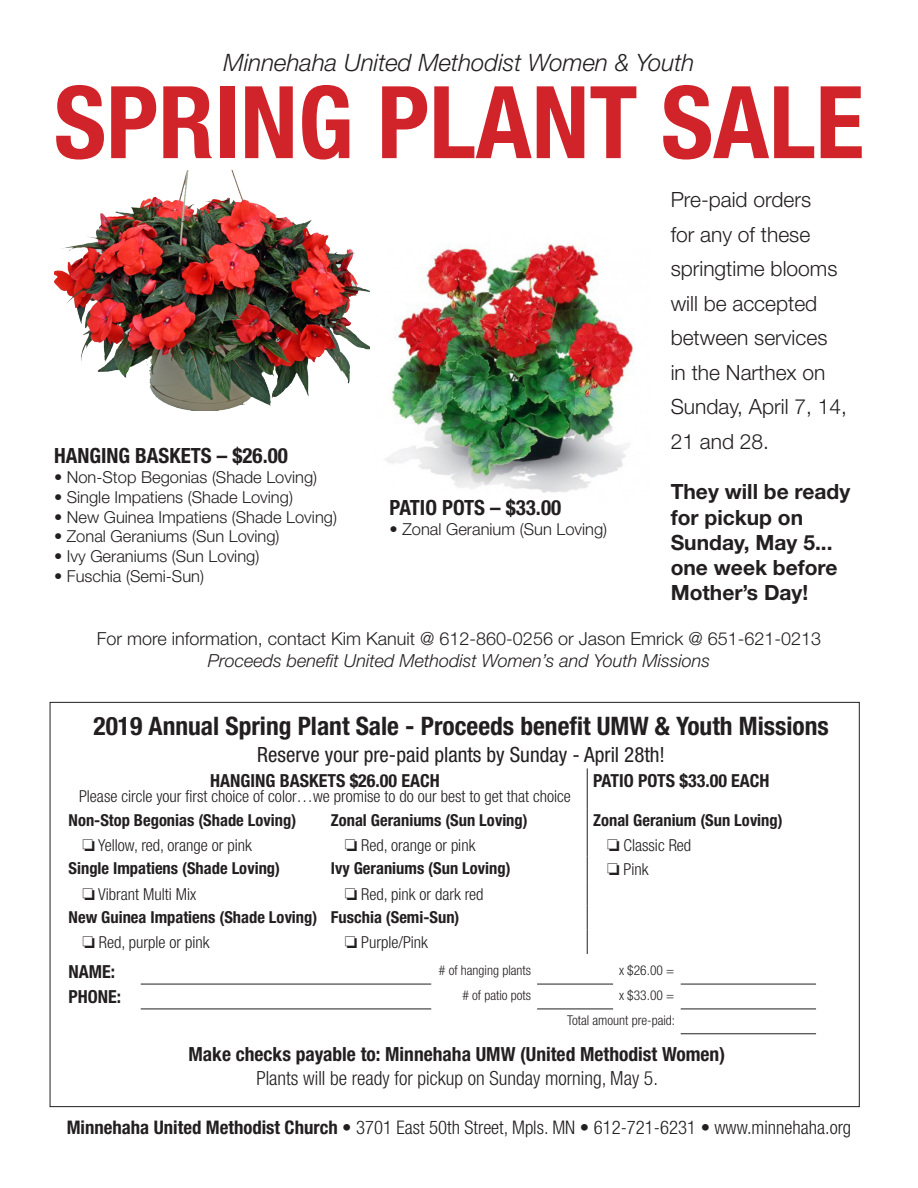
<style>
.page{position:relative;width:918px;height:1188px;background:#fff}
.page>*{position:absolute;margin:0;border:0;box-sizing:border-box;transform-origin:0 0}
.t1{font:700 condensed 100.5px "Helvetica Neue";color:#d1232a}
.t2{font:700 condensed 25.5px "Helvetica Neue LT Std";color:#231f20}
.t3{font:italic 300 24px "Helvetica Neue LT Std";color:#231f20}
.t4{font:300 21px/34.5px "Helvetica Neue LT Std";color:#231f20}
.t5{font:700 21px/25.2px "Helvetica Neue LT Std";color:#231f20}
.t6{font:condensed 21px "Helvetica Neue LT Std";color:#231f20}
.t7{font:700 condensed 21px "Helvetica Neue LT Std";color:#231f20}
.t8{font:700 condensed 19.5px/23.4px "Helvetica Neue";color:#231f20;text-align:center}
.t9{font:300 condensed 18.75px "Helvetica Neue";color:#231f20}
.t10{font:300 18px/21.6px "Helvetica Neue LT Std";color:#231f20;text-align:center}
.t11{font:700 condensed 18px "Helvetica Neue LT Std";color:#231f20}
.t12{font:300 condensed 16.5px "Helvetica Neue LT Std";color:#231f20}
.t13{font:300 16.5px "Helvetica Neue LT Std";color:#231f20}
.t14{font:700 condensed 16.5px "Helvetica Neue LT Std";color:#231f20}
.t15{font:300 condensed 13.5px "Helvetica Neue LT Std";color:#231f20}
.s1{font-style:italic}
.s2{font-weight:300}
.s3{font-weight:700}
</style>
<div class="page">
<hr style="left:587px;top:768px;width:1px;height:40px;background:#231f20">
<svg style="left:587px;top:808px;width:1px;height:146px"></svg>
<hr style="left:141px;top:984px;width:290px;height:1px;background:#231f20">
<hr style="left:141px;top:1009px;width:290px;height:1px;background:#231f20">
<hr style="left:537px;top:984px;width:76px;height:1px;background:#231f20">
<hr style="left:537px;top:1009px;width:76px;height:1px;background:#231f20">
<hr style="left:681px;top:984px;width:135px;height:1px;background:#231f20">
<hr style="left:681px;top:1009px;width:135px;height:1px;background:#231f20">
<hr style="left:681px;top:1033px;width:135px;height:1px;background:#231f20">
<img style="left:54px;top:171px;width:316px;height:240px">
<img style="left:385px;top:243px;width:250px;height:250px">
<p class="t3" style="left:224px;top:48px;width:472px">Minnehaha United Methodist Women &amp; Youth</p>
<p class="t1" style="left:54px;top:62px;width:811px">SPRING PLANT SALE</p>
<p class="t7" style="left:54px;top:443px;width:235px">HANGING BASKETS – $26.00</p>
<p class="t13" style="left:54px;top:467px;width:265px">• Non-Stop Begonias (Shade Loving)</p>
<p class="t13" style="left:54px;top:487px;width:241px">• Single Impatiens (Shade Loving)</p>
<p class="t13" style="left:54px;top:507px;width:285px">• New Guinea Impatiens (Shade Loving)</p>
<p class="t13" style="left:54px;top:526px;width:227px">• Zonal Geraniums (Sun Loving)</p>
<p class="t13" style="left:54px;top:546px;width:207px">• Ivy Geraniums (Sun Loving)</p>
<p class="t13" style="left:54px;top:566px;width:152px">• Fuschia (Semi-Sun)</p>
<p class="t7" style="left:390px;top:495px;width:173px">PATIO POTS – $33.00</p>
<p class="t13" style="left:390px;top:519px;width:219px">• Zonal Geranium (Sun Loving)</p>
<p class="t4" style="left:671px;top:182px;width:178px">Pre-paid orders<br>for any of these springtime blooms will be accepted between services in the Narthex on<br>Sunday, April 7, 14,<br>21 and 28.</p>
<p class="t5" style="left:671px;top:479px;width:181px">They will be ready for pickup on<br>Sunday, May 5... one week before<br>Mother’s Day!</p>
<p class="t10" style="left:97px;top:627px;width:726px">For more information, contact Kim Kanuit @ 612-860-0256 or Jason Emrick @ 651-621-0213<br><span class="s1">Proceeds benefit United Methodist Women’s and Youth Missions</span></p>
<p class="t2" style="left:93px;top:711px;width:737px">2019 Annual Spring Plant Sale - Proceeds benefit UMW &amp; Youth Missions</p>
<p class="t6" style="left:257px;top:743px;width:409px">Reserve your pre-paid plants by Sunday - April 28th!</p>
<p class="t11" style="left:210px;top:770px;width:231px">HANGING BASKETS $26.00 EACH</p>
<p class="t12" style="left:79px;top:787px;width:493px">Please circle your first choice of color…we promise to do our best to get that choice</p>
<p class="t11" style="left:593px;top:770px;width:178px">PATIO POTS $33.00 EACH</p>
<p class="t14" style="left:69px;top:810px;width:229px">Non-Stop Begonias (Shade Loving)</p>
<p class="t14" style="left:331px;top:810px;width:198px">Zonal Geraniums (Sun Loving)</p>
<p class="t14" style="left:593px;top:810px;width:191px">Zonal Geranium (Sun Loving)</p>
<p class="t12" style="left:82px;top:835px;width:171px">□ Yellow, red, orange or pink</p>
<p class="t12" style="left:345px;top:835px;width:132px">□ Red, orange or pink</p>
<p class="t12" style="left:607px;top:835px;width:86px">□ Classic Red</p>
<p class="t14" style="left:69px;top:859px;width:213px">Single Impatiens (Shade Loving)</p>
<p class="t14" style="left:331px;top:859px;width:181px">Ivy Geraniums (Sun Loving)</p>
<p class="t12" style="left:607px;top:860px;width:43px">□ Pink</p>
<p class="t12" style="left:82px;top:884px;width:115px">□ Vibrant Multi Mix</p>
<p class="t12" style="left:345px;top:884px;width:140px">□ Red, pink or dark red</p>
<p class="t14" style="left:69px;top:908px;width:250px">New Guinea Impatiens (Shade Loving)</p>
<p class="t14" style="left:331px;top:908px;width:130px">Fuschia (Semi-Sun)</p>
<p class="t12" style="left:82px;top:933px;width:129px">□ Red, purple or pink</p>
<p class="t12" style="left:345px;top:933px;width:85px">□ Purple/Pink</p>
<p class="t11" style="left:69px;top:961px;width:48px">NAME:</p>
<p class="t15" style="left:439px;top:962px;width:94px"># of hanging plants</p>
<p class="t15" style="left:619px;top:962px;width:57px">x $26.00 =</p>
<p class="t11" style="left:69px;top:986px;width:54px">PHONE:</p>
<p class="t15" style="left:462px;top:987px;width:70px"># of patio pots</p>
<p class="t15" style="left:619px;top:987px;width:57px">x $33.00 =</p>
<p class="t15" style="left:567px;top:1012px;width:110px">Total amount pre-paid:</p>
<p class="t8" style="left:189px;top:1042px;width:538px">Make checks payable to: Minnehaha UMW (United Methodist Women)<br><span class="s2">Plants will be ready for pickup on Sunday morning, May 5.</span></p>
<p class="t9" style="left:67px;top:1116px;width:786px"><span class="s3">Minnehaha United Methodist Church</span> • 3701 East 50th Street, Mpls. MN • 612-721-6231 • www.minnehaha.org</p>
</div>
